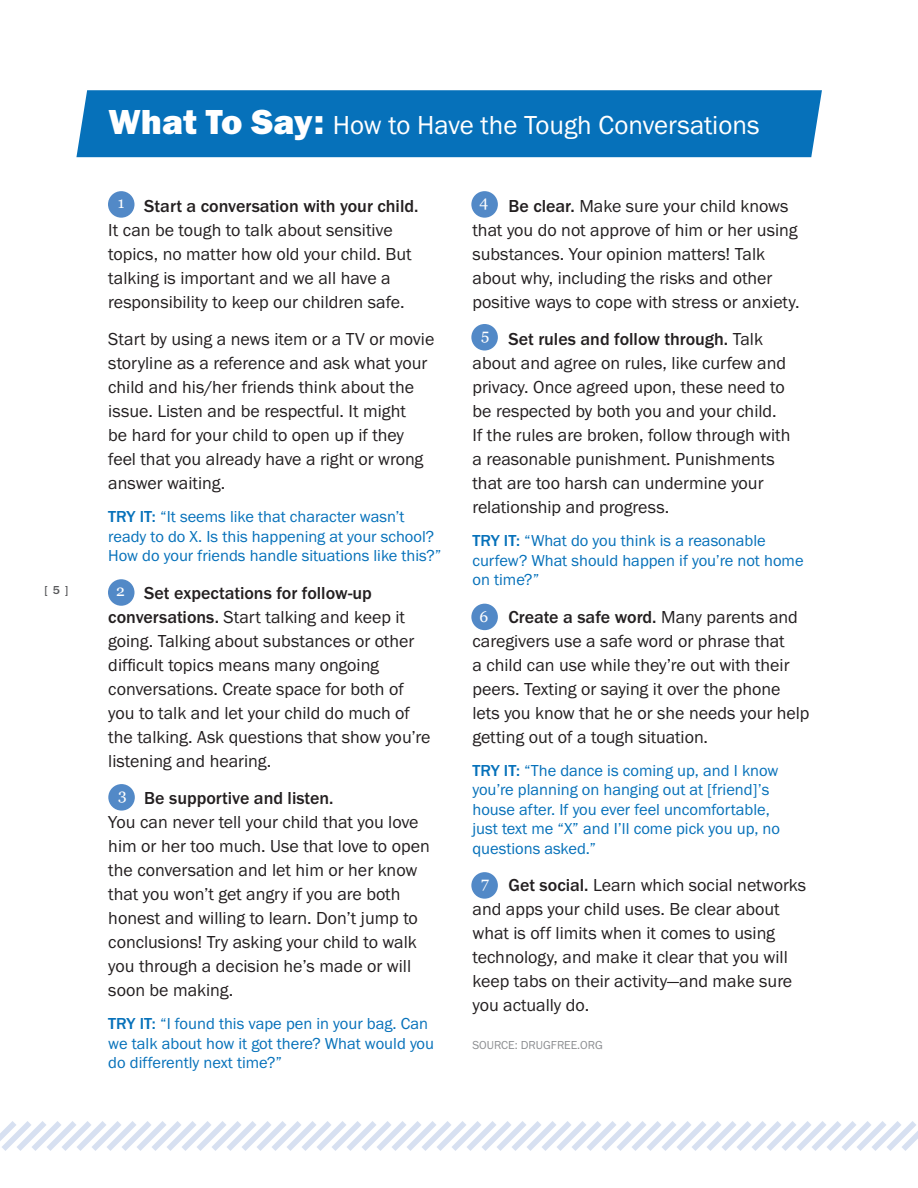
<style>
.page{position:relative;width:918px;height:1188px;background:#fff}
.page>*{position:absolute;margin:0;border:0;box-sizing:border-box;transform-origin:0 0}
.t1{font:27px "Franklin Gothic URW Boo";color:#fff}
.t2{font:18px/24px "Franklin Gothic URW Boo";color:#231f20}
.t3{font:500 18px "Franklin Gothic URW";color:#231f20}
.t4{font:16.5px/19.5px "Franklin Gothic URW Boo";color:#0671ba}
.t5{font:15.6px "Georgia";color:#fff}
.t6{font:12px "Franklin Gothic URW Boo";color:#8d8f92}
.t7{font:500 12px "Franklin Gothic URW";color:#57585a}
.s1{font-family:"Franklin Gothic URW Hea";font-size:36px}
.s2{font-family:"Franklin Gothic URW";font-weight:500}
.s3{font-family:"Franklin Gothic URW Boo";font-weight:400}
</style>
<div class="page">
<div style="left:76px;top:90px;width:746px;height:67px;background:#0671ba"></div>
<div style="left:108px;top:191px;width:27px;height:27px;background:#5289c7;border-radius:50%"></div>
<div style="left:108px;top:579px;width:27px;height:27px;background:#5289c7;border-radius:50%"></div>
<div style="left:108px;top:784px;width:27px;height:27px;background:#5289c7;border-radius:50%"></div>
<div style="left:471px;top:191px;width:27px;height:27px;background:#5289c7;border-radius:50%"></div>
<div style="left:471px;top:324px;width:27px;height:27px;background:#5289c7;border-radius:50%"></div>
<div style="left:471px;top:604px;width:27px;height:26px;background:#5289c7;border-radius:50%"></div>
<div style="left:471px;top:872px;width:27px;height:27px;background:#5289c7;border-radius:50%"></div>
<svg style="left:0;top:1121px;width:918px;height:30px"></svg>
<p class="t7" style="left:44px;top:582px;width:25px">[ 5 ]</p>
<h1 class="t1" style="left:109px;top:108px;width:652px"><span class="s1">What To Say:</span> How to Have the Tough Conversations</h1>
<p class="t5" style="left:118px;top:191px;width:8px">1</p>
<p class="t3" style="left:144px;top:195px;width:276px">Start a conversation with your child.</p>
<p class="t2" style="left:108px;top:218px;width:305px">It can be tough to talk about sensitive topics, no matter how old your child. But talking is important and we all have a responsibility to keep our children safe.</p>
<p class="t2" style="left:108px;top:327px;width:328px">Start by using a news item or a TV or movie storyline as a reference and ask what your child and his/her friends think about the issue. Listen and be respectful. It might<br>be hard for your child to open up if they feel that you already have a right or wrong answer waiting.</p>
<p class="t4" style="left:108px;top:507px;width:335px"><span class="s2">TRY IT:</span> “It seems like that character wasn’t ready to do X. Is this happening at your school?<br>How do your friends handle situations like this?”</p>
<p class="t3" style="left:144px;top:582px;width:229px">Set expectations for follow-up</p>
<p class="t2" style="left:108px;top:605px;width:324px"><span class="s2">conversations.</span> Start talking and keep it going. Talking about substances or other difficult topics means many ongoing conversations. Create space for both of you to talk and let your child do much of the talking. Ask questions that show you’re listening and hearing.</p>
<p class="t3" style="left:144px;top:787px;width:191px">Be supportive and listen.</p>
<p class="t2" style="left:108px;top:810px;width:323px">You can never tell your child that you love him or her too much. Use that love to open the conversation and let him or her know that you won’t get angry if you are both honest and willing to learn. Don’t jump to conclusions! Try asking your child to walk you through a decision he’s made or will soon be making.</p>
<p class="t4" style="left:108px;top:1014px;width:327px"><span class="s2">TRY IT:</span> “I found this vape pen in your bag. Can we talk about how it got there? What would you do differently next time?”</p>
<p class="t5" style="left:116px;top:580px;width:10px">2</p>
<p class="t5" style="left:118px;top:783px;width:10px">3</p>
<p class="t5" style="left:480px;top:190px;width:10px">4</p>
<p class="t2" style="left:472px;top:194px;width:329px;text-indent:36px"><span class="s2">Be clear.</span> Make sure your child knows that you do not approve of him or her using substances. Your opinion matters! Talk about why, including the risks and other positive ways to cope with stress or anxiety.</p>
<p class="t3" style="left:508px;top:328px;width:256px">Set rules and follow through. <span class="s3">Talk</span></p>
<p class="t2" style="left:472px;top:351px;width:319px">about and agree on rules, like curfew and privacy. Once agreed upon, these need to be respected by both you and your child.<br>If the rules are broken, follow through with a reasonable punishment. Punishments that are too harsh can undermine your relationship and progress.</p>
<p class="t4" style="left:472px;top:531px;width:333px"><span class="s2">TRY IT:</span> “What do you think is a reasonable curfew? What should happen if you’re not home on time?”</p>
<p class="t3" style="left:508px;top:606px;width:291px">Create a safe word. <span class="s3">Many parents and</span></p>
<p class="t2" style="left:472px;top:629px;width:338px">caregivers use a safe word or phrase that<br>a child can use while they’re out with their peers. Texting or saying it over the phone lets you know that he or she needs your help getting out of a tough situation.</p>
<p class="t4" style="left:472px;top:760px;width:309px"><span class="s2">TRY IT:</span> “The dance is coming up, and I know you’re planning on hanging out at [friend]’s house after. If you ever feel uncomfortable, just text me “X” and I’ll come pick you up, no questions asked.”</p>
<p class="t2" style="left:472px;top:873px;width:335px;text-indent:36px"><span class="s2">Get social.</span> Learn which social networks and apps your child uses. Be clear about what is off limits when it comes to using technology, and make it clear that you will keep tabs on their activity—and make sure you actually do.</p>
<p class="t6" style="left:472px;top:1038px;width:132px">SOURCE: DRUGFREE.ORG</p>
<p class="t5" style="left:481px;top:323px;width:10px">5</p>
<p class="t5" style="left:480px;top:605px;width:10px">6</p>
<p class="t5" style="left:481px;top:871px;width:9px">7</p>
</div>
